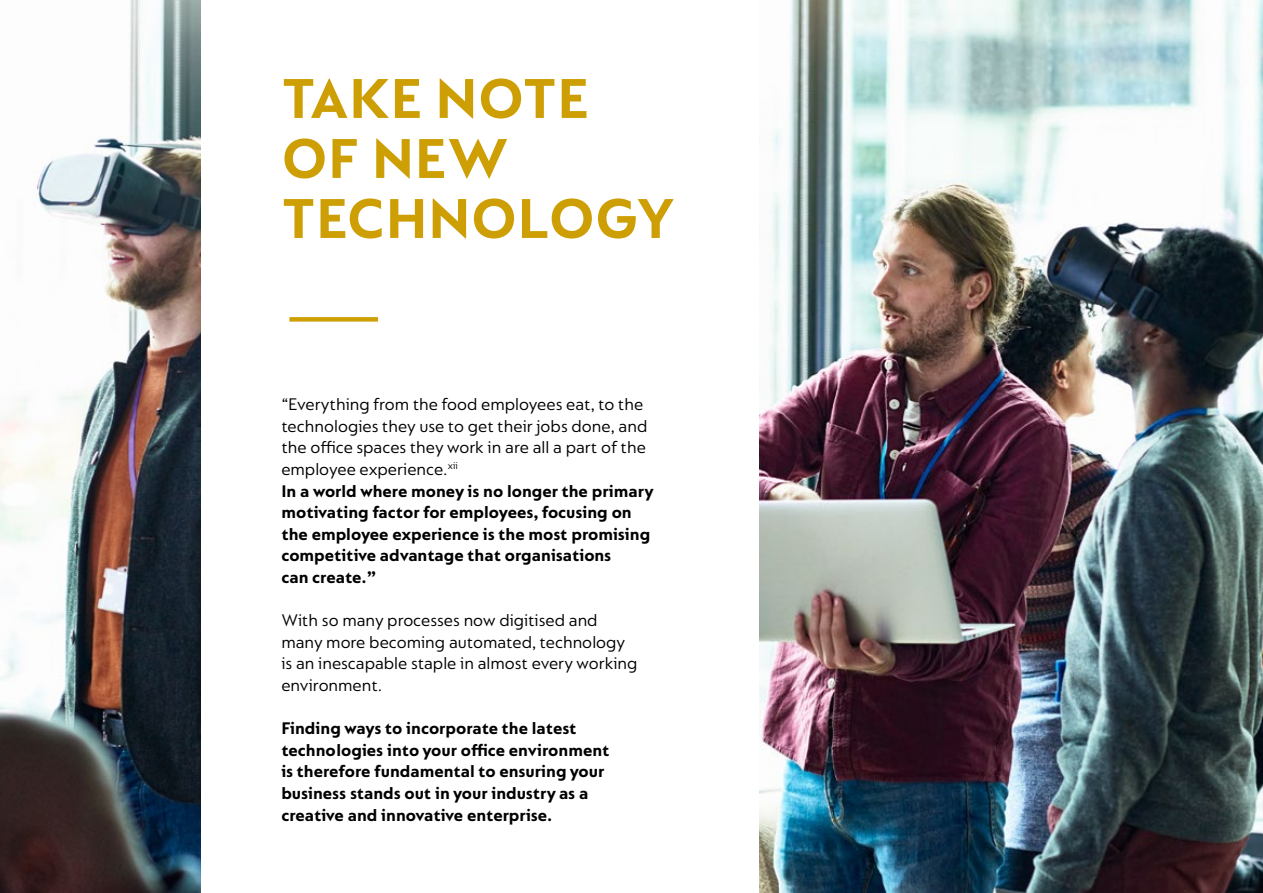
<style>
.page{position:relative;width:1263px;height:893px;background:#fff}
.page>*{position:absolute;margin:0;border:0;box-sizing:border-box;transform-origin:0 0}
.t1{font:700 60px/60px "Nespresso Lucas";letter-spacing:.01em;color:#cd9f04}
.t2{font:700 18px/21.6px "Nespresso Lucas";color:#000}
.t3{font:18px/21.6px "Nespresso Lucas";color:#000}
.s1{font-weight:400}
</style>
<div class="page">
<img style="left:759px;top:0;width:504px;height:893px">
<div style="left:289px;top:317px;width:89px;height:5px;background:#cd9f04"></div>
<img style="left:0;top:0;width:201px;height:893px">
<h1 class="t1" style="left:282px;top:67px;width:395px">TAKE NOTE<br>OF NEW<br>TECHNOLOGY</h1>
<p class="t2" style="left:281px;top:393px;width:374px"><span class="s1">“Everything from the food employees eat, to the technologies they use to get their jobs done, and the office spaces they work in are all a part of the employee experience.</span><sup>xii<br></sup>In a world where money is no longer the primary motivating factor for employees, focusing on the employee experience is the most promising competitive advantage that organisations<br>can create.”</p>
<p class="t3" style="left:281px;top:609px;width:358px">With so many processes now digitised and many more becoming automated, technology is an inescapable staple in almost every working environment.</p>
<p class="t2" style="left:281px;top:717px;width:330px">Finding ways to incorporate the latest technologies into your office environment is therefore fundamental to ensuring your business stands out in your industry as a creative and innovative enterprise.</p>
</div>
